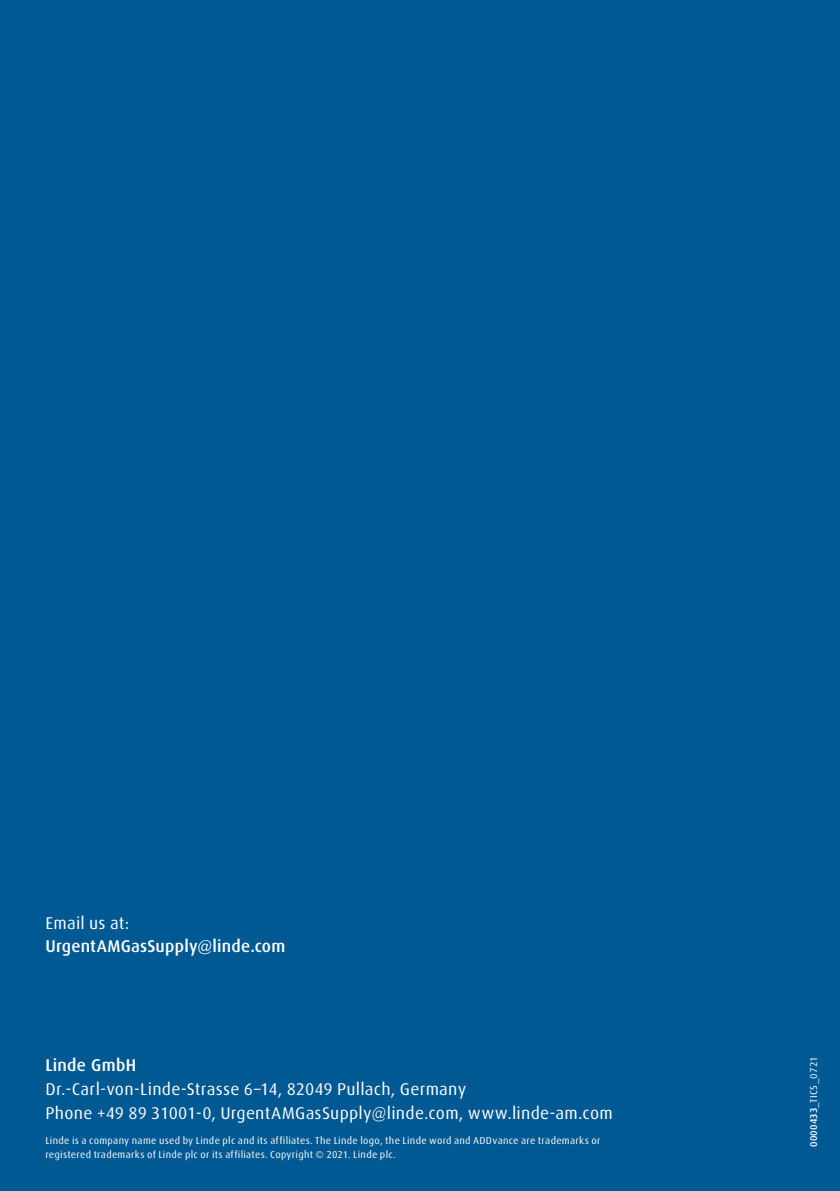
<style>
.page{position:relative;width:840px;height:1191px;background:#fff}
.page>*{position:absolute;margin:0;border:0;box-sizing:border-box;transform-origin:0 0}
.t1{font:17px/23.8px "Linde Dax Global";letter-spacing:.015em;color:#fff}
.t2{font:500 17px "Linde Dax Global";letter-spacing:.015em;color:#fff}
.t3{font:10px/14px "Linde Dax Global";letter-spacing:.025em;color:#fff}
.s1{font-weight:500}
</style>
<div class="page">
<div style="left:0;top:0;width:839px;height:1191px;background:#005993"></div>
<h1 class="t1" style="left:45px;top:910px;width:85px">Email us at:</h1>
<h1 class="t2" style="left:45px;top:936px;width:241px">UrgentAMGasSupply@linde.com</h1>
<h1 class="t2" style="left:45px;top:1055px;width:92px">Linde GmbH</h1>
<h1 class="t1" style="left:45px;top:1077px;width:568px">Dr.-Carl-von-Linde-Strasse 6–14, 82049 Pullach, Germany<br>Phone +49 89 31001-0, UrgentAMGasSupply@linde.com, www.linde-am.com</h1>
<p class="t3" style="left:45px;top:1133px;width:556px">Linde is a company name used by Linde plc and its affiliates. The Linde logo, the Linde word and ADDvance are trademarks or registered trademarks of Linde plc or its affiliates. Copyright © 2021. Linde plc.</p>
<p class="t3" style="left:806px;top:1147px;width:92px;rotate:-90deg"><span class="s1">0000433</span>_TICS_0721</p>
</div>
